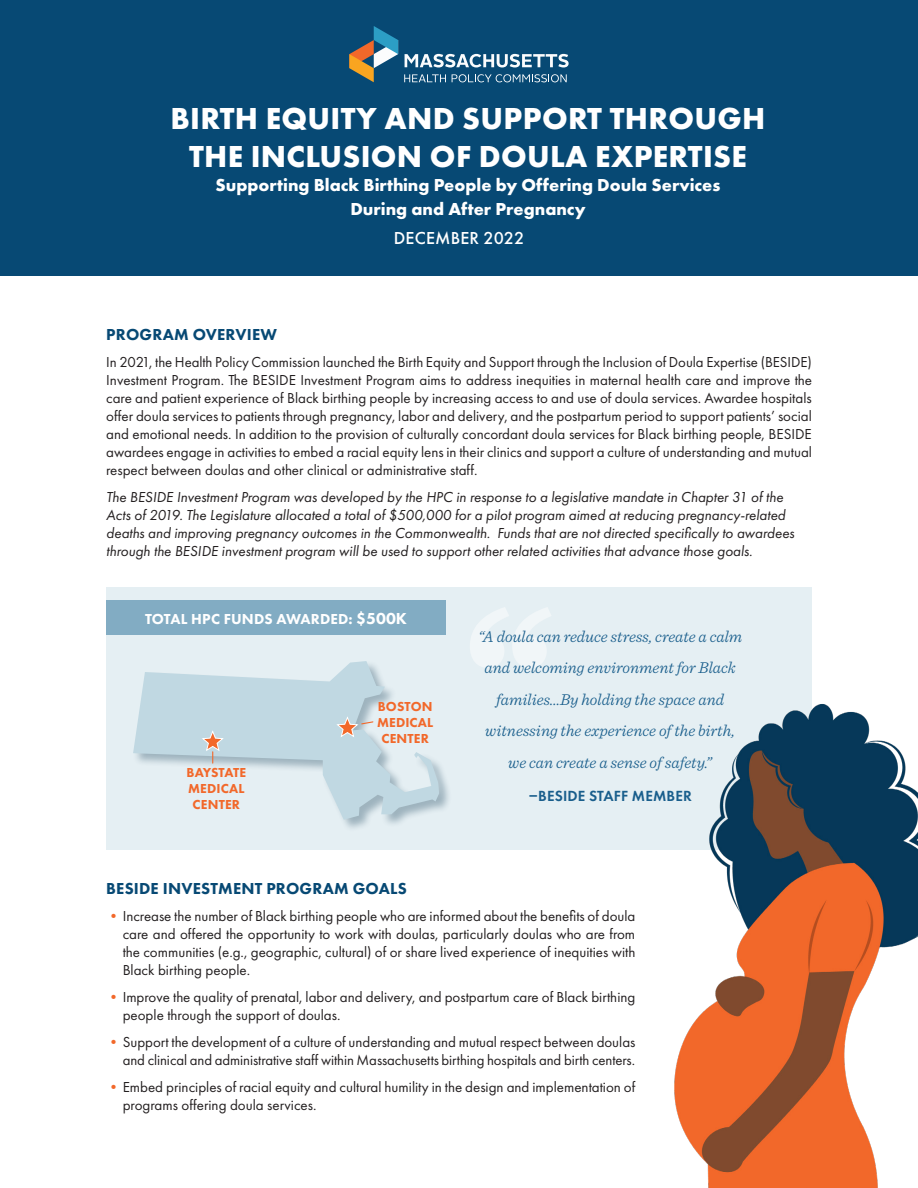
<style>
.page{position:relative;width:918px;height:1188px;background:#fff}
.page>*{position:absolute;margin:0;border:0;box-sizing:border-box;transform-origin:0 0}
.t1{font:700 31.5px/37.8px "Futura PT";letter-spacing:.01em;color:#fff;text-align:center}
.t2{font:700 18px/24px "Futura PT";color:#fff;text-align:center}
.subtitle{font:500 18px "Futura PT";letter-spacing:.01em;color:#fff}
.t3{font:italic 300 16.5px/31.5px "Sentinel";color:#195e8c;text-align:center}
.t4{font:800 16.5px "Futura PT";letter-spacing:.01em;color:#074974}
.t5{font:600 15.3px "Futura PT";letter-spacing:.01em;color:#195e8c}
.body{font:15px/18px "Futura PT";color:#231f20;text-align:justify}
.t6{font:italic 15px/18px "Futura PT";color:#231f20}
.t7{font:800 15px "Futura PT";letter-spacing:.01em;color:#fff}
.t8{font:800 13.5px/16.2px "Futura PT";letter-spacing:.01em;color:#f2682a;text-align:center}
.s1{font-size:16.5px}
.s2{color:#f2682a}
</style>
<div class="page">
<div style="left:0;top:0;width:918px;height:275px;background:#074974"></div>
<div style="left:106px;top:587px;width:706px;height:263px;background:#e5eff3"></div>
<img style="left:629px;top:687px;width:289px;height:501px">
<div style="left:132px;top:660px;width:320px;height:172px;background:#06334d;opacity:.32"></div>
<svg style="left:133px;top:661px;width:306px;height:159px;background:#d0e1e8"></svg>
<svg style="left:200px;top:729px;width:25px;height:34px"></svg>
<svg style="left:335px;top:715px;width:39px;height:23px"></svg>
<svg style="left:405px;top:54px;width:164px;height:13px"></svg>
<svg style="left:404px;top:74px;width:42px;height:8px"></svg>
<svg style="left:452px;top:74px;width:115px;height:8px"></svg>
<svg style="left:349px;top:26px;width:49px;height:56px"></svg>
<div style="left:106px;top:601px;width:340px;height:34px;background:#82acc3"></div>
<svg style="left:470px;top:607px;width:82px;height:61px"></svg>
<p class="t1" style="left:170px;top:99px;width:597px">BIRTH EQUITY AND SUPPORT THROUGH<br>THE INCLUSION OF DOULA EXPERTISE</p>
<p class="t2" style="left:216px;top:173px;width:506px">Supporting Black Birthing People by Offering Doula Services<br>During and After Pregnancy</p>
<p class="subtitle" style="left:394px;top:227px;width:132px">DECEMBER 2022</p>
<p class="t4" style="left:106px;top:324px;width:172px">PROGRAM OVERVIEW</p>
<p class="body" style="left:106px;top:353px;width:707px">In 2021, the Health Policy Commission launched the Birth Equity and Support through the Inclusion of Doula Expertise (BESIDE)<br>Investment Program. The BESIDE Investment Program aims to address inequities in maternal health care and improve the care and patient experience of Black birthing people by increasing access to and use of doula services. Awardee hospitals offer doula services to patients through pregnancy, labor and delivery, and the postpartum period to support patients’ social and emotional needs. In addition to the provision of culturally concordant doula services for Black birthing people, BESIDE awardees engage in activities to embed a racial equity lens in their clinics and support a culture of understanding and mutual respect between doulas and other clinical or administrative staff.</p>
<p class="t6" style="left:106px;top:488px;width:690px">The BESIDE Investment Program was developed by the HPC in response to a legislative mandate in Chapter 31 of the Acts of 2019. The Legislature allocated a total of $500,000 for a pilot program aimed at reducing pregnancy-related deaths and improving pregnancy outcomes in the Commonwealth. Funds that are not directed specifically to awardees through the BESIDE investment program will be used to support other related activities that advance those goals.</p>
<p class="t7" style="left:145px;top:609px;width:263px">TOTAL HPC FUNDS AWARDED: <span class="s1">$500K</span></p>
<p class="t8" style="left:187px;top:764px;width:61px">BAYSTATE<br>MEDICAL<br>CENTER</p>
<p class="t8" style="left:377px;top:698px;width:58px">BOSTON<br>MEDICAL<br>CENTER</p>
<p class="t3" style="left:478px;top:619px;width:266px">“A doula can reduce stress, create a calm and welcoming environment for Black families...By holding the space and witnessing the experience of the birth, we can create a sense of safety.”</p>
<p class="t5" style="left:528px;top:786px;width:165px">–BESIDE STAFF MEMBER</p>
<p class="t4" style="left:106px;top:878px;width:302px">BESIDE INVESTMENT PROGRAM GOALS</p>
<p class="body" style="left:123px;top:907px;width:514px;text-indent:-16px"><span class="s2">•</span>Increase the number of Black birthing people who are informed about the benefits of doula care and offered the opportunity to work with doulas, particularly doulas who are from the communities (e.g., geographic, cultural) of or share lived experience of inequities with Black birthing people.</p>
<p class="body" style="left:123px;top:988px;width:514px;text-indent:-16px"><span class="s2">•</span>Improve the quality of prenatal, labor and delivery, and postpartum care of Black birthing people through the support of doulas.</p>
<p class="body" style="left:106px;top:1033px;width:531px;text-align:right"><span class="s2">•</span>Support the development of a culture of understanding and mutual respect between doulas and clinical and administrative staff within Massachusetts birthing hospitals and birth centers.</p>
<p class="body" style="left:123px;top:1078px;width:514px;text-indent:-16px"><span class="s2">•</span>Embed principles of racial equity and cultural humility in the design and implementation of programs offering doula services.</p>
</div>
